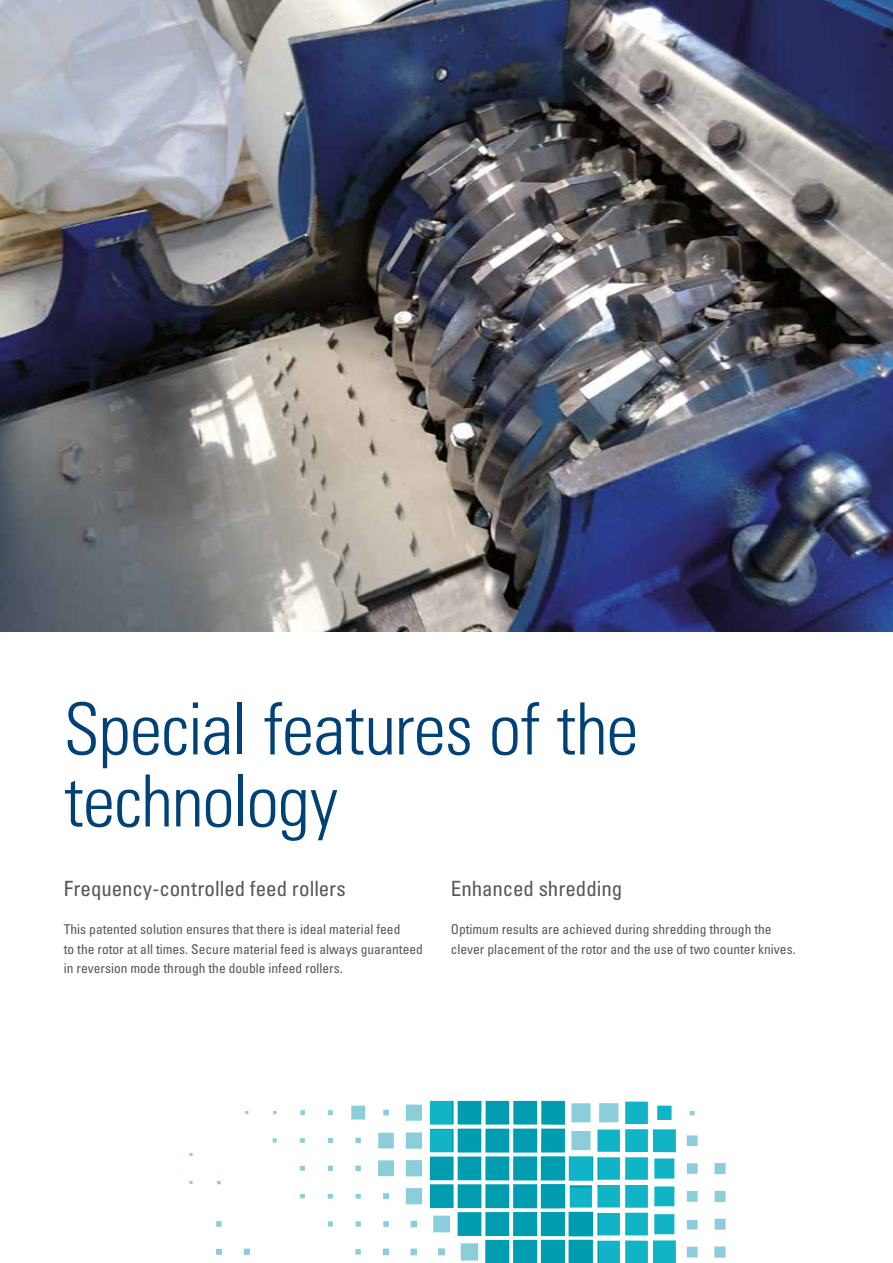
<style>
.page{position:relative;width:893px;height:1263px;background:#fff}
.page>*{position:absolute;margin:0;border:0;box-sizing:border-box;transform-origin:0 0}
.t1{font:300 condensed 72px/72px "Univers LT Pro";letter-spacing:-.01em;color:#004177}
.t2{font:condensed 21px "Univers LT Pro";letter-spacing:-.005em;color:#575756}
.t3{font:condensed 13.5px/19.5px "Univers LT Pro";color:#575756}
</style>
<div class="page">
<img style="left:189px;top:1101px;width:537px;height:162px">
<img style="left:0;top:0;width:893px;height:631px">
<h1 class="t1" style="left:64px;top:689px;width:576px">Special features of the technology</h1>
<h2 class="t2" style="left:64px;top:875px;width:284px">Frequency-controlled feed rollers</h2>
<p class="t3" style="left:64px;top:919px;width:361px">This patented solution ensures that there is ideal material feed<br>to the rotor at all times. Secure material feed is always guaranteed in reversion mode through the double infeed rollers.</p>
<h2 class="t2" style="left:451px;top:875px;width:173px">Enhanced shredding</h2>
<p class="t3" style="left:451px;top:919px;width:346px">Optimum results are achieved during shredding through the clever placement of the rotor and the use of two counter knives.</p>
</div>
